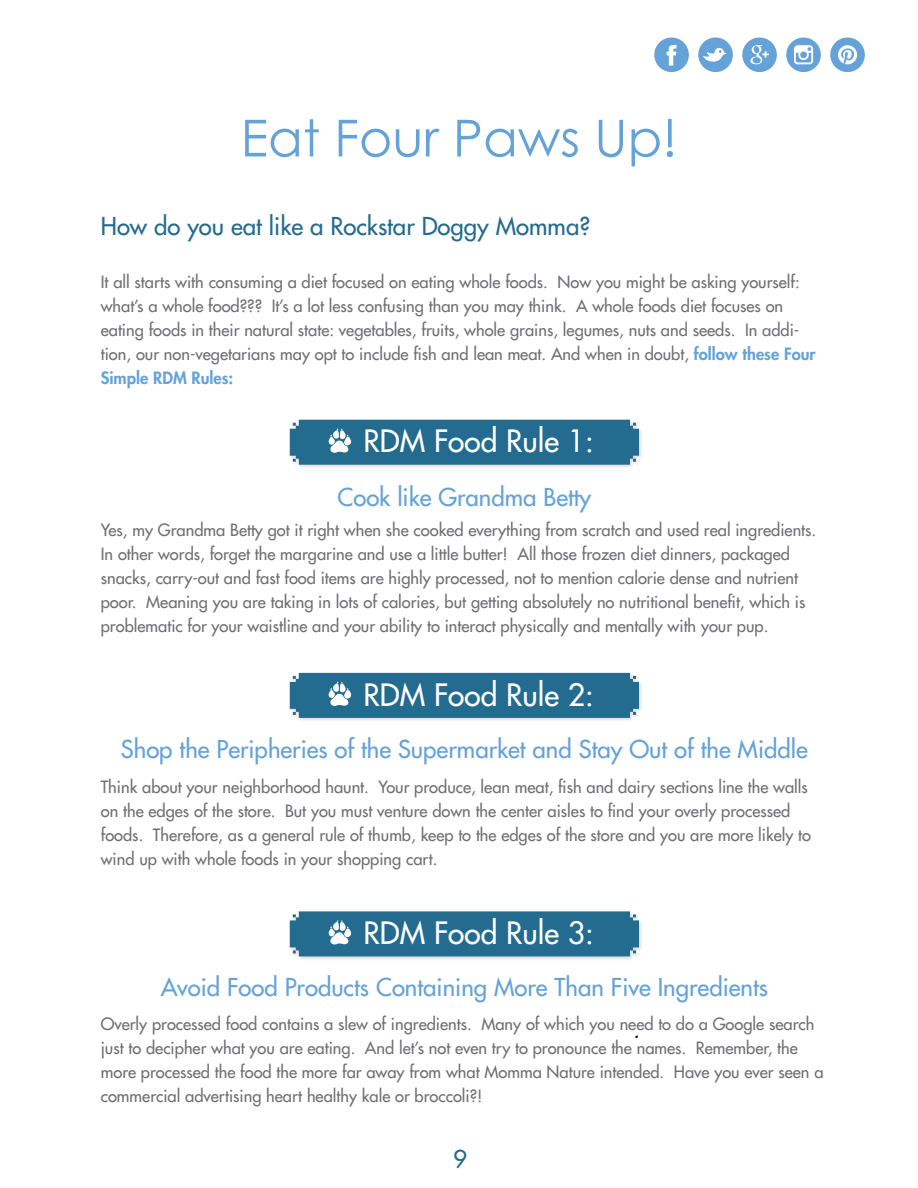
<style>
.page{position:relative;width:918px;height:1188px;background:#fff}
.page>*{position:absolute;margin:0;border:0;box-sizing:border-box;transform-origin:0 0}
.t1{font:51px "Century Gothic";color:#64a2d8}
.t2{font:30px "Futura LT";color:#fff}
.t3{font:24px "Futura LT";color:#64a2d8}
.t4{font:24px "Futura LT";color:#236b8f}
.t5{font:16.5px/24px "Futura LT";color:#6f6f74}
.s1{font-weight:800;color:#64a2d8}
</style>
<div class="page">
<div style="left:288px;top:418px;width:356px;height:51px;background:#000;opacity:.15"></div>
<div style="left:290px;top:420px;width:349px;height:45px;background:#236b8f"></div>
<div style="left:288px;top:671px;width:356px;height:52px;background:#000;opacity:.15"></div>
<div style="left:290px;top:673px;width:349px;height:45px;background:#236b8f"></div>
<div style="left:288px;top:910px;width:356px;height:51px;background:#000;opacity:.15"></div>
<div style="left:290px;top:911px;width:349px;height:45px;background:#236b8f"></div>
<div style="left:698px;top:38px;width:35px;height:34px;background:#64a2d8;border-radius:50%"></div>
<svg style="left:703px;top:48px;width:24px;height:14px"></svg>
<div style="left:654px;top:38px;width:35px;height:34px;background:#64a2d8;border-radius:50%"></div>
<svg style="left:667px;top:45px;width:10px;height:21px"></svg>
<div style="left:830px;top:38px;width:35px;height:34px;background:#64a2d8;border-radius:50%"></div>
<svg style="left:838px;top:45px;width:19px;height:19px"></svg>
<div style="left:786px;top:38px;width:35px;height:34px;background:#64a2d8;border-radius:50%"></div>
<svg style="left:794px;top:45px;width:19px;height:19px"></svg>
<div style="left:742px;top:38px;width:35px;height:34px;background:#64a2d8;border-radius:50%"></div>
<svg style="left:750px;top:45px;width:19px;height:19px"></svg>
<h1 class="t1" style="left:241px;top:102px;width:438px">Eat Four Paws Up!</h1>
<h3 class="t4" style="left:101px;top:211px;width:491px">How do you eat like a Rockstar Doggy Momma?</h3>
<p class="t5" style="left:101px;top:269px;width:716px">It all starts with consuming a diet focused on eating whole foods. Now you might be asking yourself: what’s a whole food??? It’s a lot less confusing than you may think. A whole foods diet focuses on eating foods in their natural state: vegetables, fruits, whole grains, legumes, nuts and seeds. In addi&shy;tion, our non-vegetarians may opt to include fish and lean meat. And when in doubt, <span class="s1">follow these Four Simple RDM Rules:</span></p>
<h2 class="t2" style="left:364px;top:422px;width:232px">RDM Food Rule 1:</h2>
<h3 class="t3" style="left:338px;top:481px;width:255px">Cook like Grandma Betty</h3>
<p class="t5" style="left:101px;top:518px;width:717px">Yes, my Grandma Betty got it right when she cooked everything from scratch and used real ingredients.<br>In other words, forget the margarine and use a little butter! All those frozen diet dinners, packaged snacks, carry-out and fast food items are highly processed, not to mention calorie dense and nutrient poor. Meaning you are taking in lots of calories, but getting absolutely no nutritional benefit, which is problematic for your waistline and your ability to interact physically and mentally with your pup.</p>
<h2 class="t2" style="left:364px;top:675px;width:232px">RDM Food Rule 2:</h2>
<h3 class="t3" style="left:121px;top:734px;width:688px">Shop the Peripheries of the Supermarket and Stay Out of the Middle</h3>
<p class="t5" style="left:101px;top:774px;width:712px">Think about your neighborhood haunt. Your produce, lean meat, fish and dairy sections line the walls on the edges of the store. But you must venture down the center aisles to find your overly processed foods. Therefore, as a general rule of thumb, keep to the edges of the store and you are more likely to wind up with whole foods in your shopping cart.</p>
<h2 class="t2" style="left:364px;top:914px;width:232px">RDM Food Rule 3:</h2>
<h3 class="t3" style="left:161px;top:972px;width:609px">Avoid Food Products Containing More Than Five Ingredients</h3>
<p class="t5" style="left:101px;top:1011px;width:724px">Overly processed food contains a slew of ingredients. Many of which you need to do a Google search just to decipher what you are eating. And let’s not even try to pronounce the names. Remember, the more processed the food the more far away from what Momma Nature intended. Have you ever seen a commercial advertising heart healthy kale or broccoli?!</p>
<h3 class="t4" style="left:453px;top:1143px;width:15px">9</h3>
</div>
